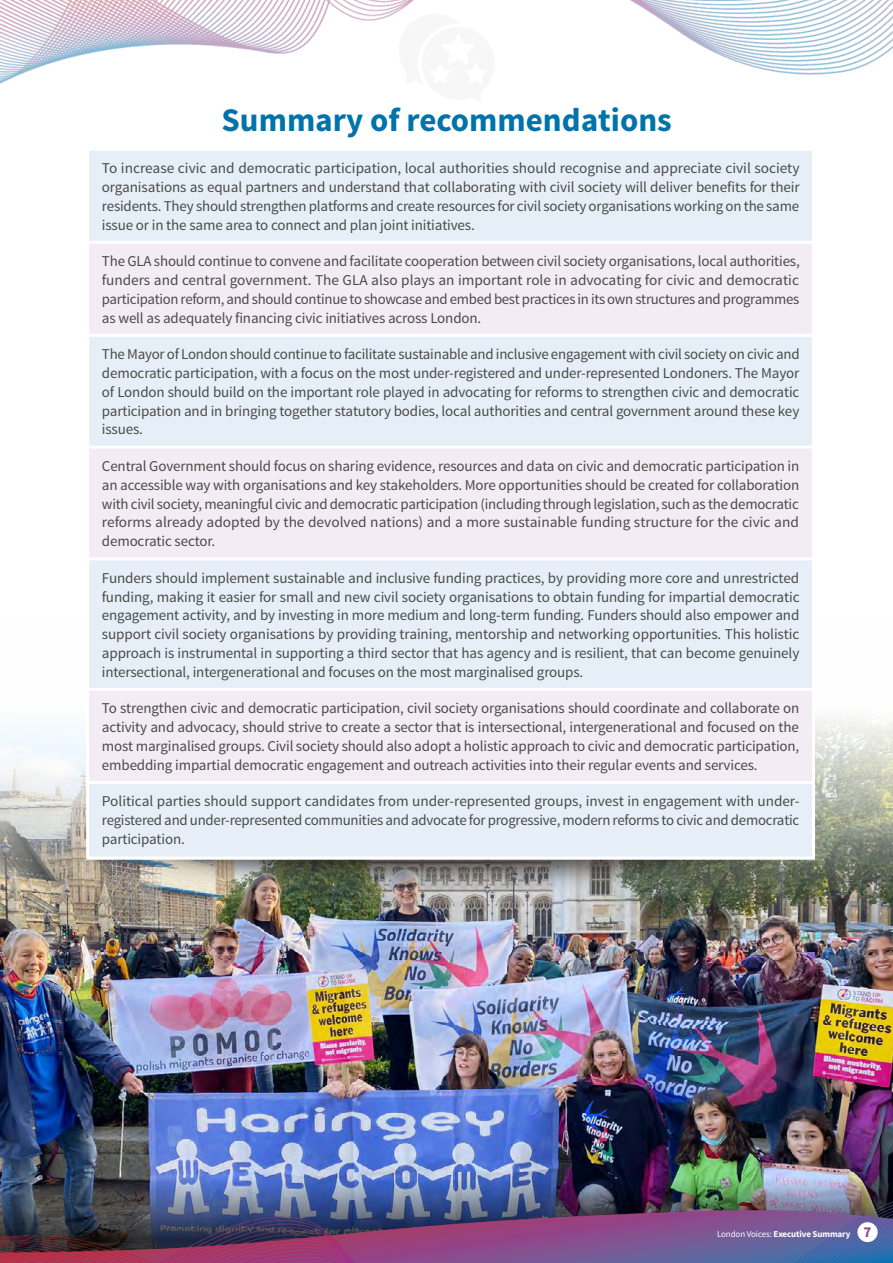
<style>
.page{position:relative;width:893px;height:1263px;background:#fff}
.page>*{position:absolute;margin:0;border:0;box-sizing:border-box;transform-origin:0 0}
.t1{font:700 33px "Source Sans Pro";color:#0073ab}
.t2{font:15px/18.8px "Source Sans Pro";letter-spacing:-.01em;color:#4a4a49;text-align:justify}
.t3{font:700 9px "Source Sans Pro";letter-spacing:-.015em;color:#fff}
.s1{font-weight:400}
.s2{font-size:15px;color:#934588}
</style>
<div class="page">
<img style="left:0;top:0;width:893px;height:1263px">
<img style="left:30px;top:757px;width:822px;height:154px">
<div style="left:857px;top:1222px;width:21px;height:20px;background:#fff;border-radius:50%"></div>
<div style="left:422px;top:27px;width:73px;height:73px;background:#f7f7f7;border-radius:50%"></div>
<svg style="left:394px;top:11px;width:93px;height:91px"></svg>
<svg style="left:85px;top:143px;width:731px;height:718px"></svg>
<h1 class="t1" style="left:222px;top:99px;width:452px">Summary of recommendations</h1>
<p class="t2" style="left:102px;top:159px;width:699px">To increase civic and democratic participation, local authorities should recognise and appreciate civil society organisations as equal partners and understand that collaborating with civil society will deliver benefits for their residents. They should strengthen platforms and create resources for civil society organisations working on the same issue or in the same area to connect and plan joint initiatives.</p>
<p class="t2" style="left:102px;top:252px;width:699px">The GLA should continue to convene and facilitate cooperation between civil society organisations, local authorities, funders and central government. The GLA also plays an important role in advocating for civic and democratic participation reform, and should continue to showcase and embed best practices in its own structures and programmes as well as adequately financing civic initiatives across London.</p>
<p class="t2" style="left:102px;top:345px;width:699px">The Mayor of London should continue to facilitate sustainable and inclusive engagement with civil society on civic and democratic participation, with a focus on the most under-registered and under-represented Londoners. The Mayor of London should build on the important role played in advocating for reforms to strengthen civic and democratic participation and in bringing together statutory bodies, local authorities and central government around these key issues.</p>
<p class="t2" style="left:102px;top:457px;width:699px">Central Government should focus on sharing evidence, resources and data on civic and democratic participation in an accessible way with organisations and key stakeholders. More opportunities should be created for collaboration with civil society, meaningful civic and democratic participation (including through legislation, such as the democratic reforms already adopted by the devolved nations) and a more sustainable funding structure for the civic and democratic sector.</p>
<p class="t2" style="left:102px;top:569px;width:699px">Funders should implement sustainable and inclusive funding practices, by providing more core and unrestricted funding, making it easier for small and new civil society organisations to obtain funding for impartial democratic engagement activity, and by investing in more medium and long-term funding. Funders should also empower and support civil society organisations by providing training, mentorship and networking opportunities. This holistic approach is instrumental in supporting a third sector that has agency and is resilient, that can become genuinely intersectional, intergenerational and focuses on the most marginalised groups.</p>
<p class="t2" style="left:102px;top:699px;width:699px">To strengthen civic and democratic participation, civil society organisations should coordinate and collaborate on activity and advocacy, should strive to create a sector that is intersectional, intergenerational and focused on the most marginalised groups. Civil society should also adopt a holistic approach to civic and democratic participation, embedding impartial democratic engagement and outreach activities into their regular events and services.</p>
<p class="t2" style="left:102px;top:792px;width:699px">Political parties should support candidates from under-represented groups, invest in engagement with under&shy;registered and under-represented communities and advocate for progressive, modern reforms to civic and democratic participation.</p>
<p class="t3" style="left:717px;top:1228px;width:156px"><span class="s1">London Voices:</span> Executive Summary <span class="s2">7</span></p>
</div>
